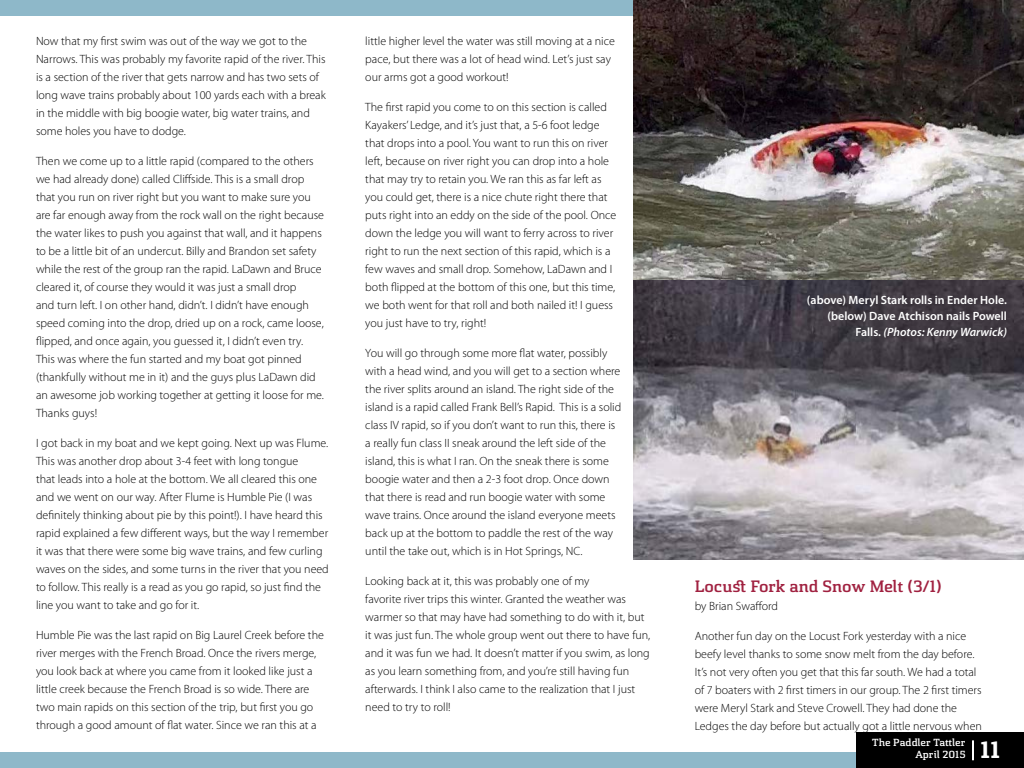
<style>
.page{position:relative;width:1024px;height:768px;background:#fff}
.page>*{position:absolute;margin:0;border:0;box-sizing:border-box;transform-origin:0 0}
.t1{font:700 23px "Chatype";color:#fff}
.t2{font:500 16px "Chatype";color:#a02140}
.t3{font:300 12px/18px "Myriad Pro";color:#000}
.t4{font:600 12px/16px "Myriad Pro";color:#fff;text-align:right}
.t5{font:500 10px/12px "Chatype";color:#fff;text-align:right}
.s1{font-style:italic}
</style>
<div class="page">
<div style="left:0;top:752px;width:1024px;height:16px;background:#8eb8c9"></div>
<div style="left:0;top:0;width:1024px;height:16px;background:#8eb8c9"></div>
<div style="left:856px;top:732px;width:168px;height:36px;background:#000"></div>
<hr style="left:972px;top:740px;width:2px;height:20px;background:#fff">
<img style="left:634px;top:0;width:390px;height:560px">
<p class="t3" style="left:36px;top:32px;width:291px">Now that my first swim was out of the way we got to the Narrows. This was probably my favorite rapid of the river. This is a section of the river that gets narrow and has two sets of long wave trains probably about 100 yards each with a break in the middle with big boogie water, big water trains, and some holes you have to dodge.</p>
<p class="t3" style="left:36px;top:152px;width:290px">Then we come up to a little rapid (compared to the others we had already done) called Cliffside. This is a small drop that you run on river right but you want to make sure you are far enough away from the rock wall on the right because the water likes to push you against that wall, and it happens to be a little bit of an undercut. Billy and Brandon set safety while the rest of the group ran the rapid. LaDawn and Bruce cleared it, of course they would it was just a small drop<br>and turn left. I on other hand, didn’t. I didn’t have enough speed coming into the drop, dried up on a rock, came loose, flipped, and once again, you guessed it, I didn’t even try.<br>This was where the fun started and my boat got pinned (thankfully without me in it) and the guys plus LaDawn did an awesome job working together at getting it loose for me.<br>Thanks guys!</p>
<p class="t3" style="left:36px;top:434px;width:294px">I got back in my boat and we kept going. Next up was Flume.<br>This was another drop about 3-4 feet with long tongue<br>that leads into a hole at the bottom. We all cleared this one and we went on our way. After Flume is Humble Pie (I was definitely thinking about pie by this point!). I have heard this rapid explained a few different ways, but the way I remember it was that there were some big wave trains, and few curling waves on the sides, and some turns in the river that you need to follow. This really is a read as you go rapid, so just find the line you want to take and go for it.</p>
<p class="t3" style="left:36px;top:626px;width:289px">Humble Pie was the last rapid on Big Laurel Creek before the river merges with the French Broad. Once the rivers merge, you look back at where you came from it looked like just a little creek because the French Broad is so wide. There are two main rapids on this section of the trip, but first you go through a good amount of flat water. Since we ran this at a</p>
<p class="t3" style="left:365px;top:32px;width:251px">little higher level the water was still moving at a nice pace, but there was a lot of head wind. Let’s just say our arms got a good workout!</p>
<p class="t3" style="left:365px;top:98px;width:253px">The first rapid you come to on this section is called Kayakers’ Ledge, and it’s just that, a 5-6 foot ledge that drops into a pool. You want to run this on river left, because on river right you can drop into a hole that may try to retain you. We ran this as far left as you could get, there is a nice chute right there that puts right into an eddy on the side of the pool. Once down the ledge you will want to ferry across to river right to run the next section of this rapid, which is a few waves and small drop. Somehow, LaDawn and I both flipped at the bottom of this one, but this time, we both went for that roll and both nailed it! I guess you just have to try, right!</p>
<p class="t3" style="left:365px;top:344px;width:258px">You will go through some more flat water, possibly with a head wind, and you will get to a section where the river splits around an island. The right side of the island is a rapid called Frank Bell’s Rapid. This is a solid class IV rapid, so if you don’t want to run this, there is a really fun class II sneak around the left side of the island, this is what I ran. On the sneak there is some boogie water and then a 2-3 foot drop. Once down that there is read and run boogie water with some wave trains. Once around the island everyone meets back up at the bottom to paddle the rest of the way until the take out, which is in Hot Springs, NC.</p>
<p class="t3" style="left:365px;top:572px;width:287px">Looking back at it, this was probably one of my<br>favorite river trips this winter. Granted the weather was warmer so that may have had something to do with it, but it was just fun. The whole group went out there to have fun, and it was fun we had. It doesn’t matter if you swim, as long as you learn something from, and you’re still having fun afterwards. I think I also came to the realization that I just need to try to roll!</p>
<h2 class="t2" style="left:695px;top:577px;width:249px">Locust Fork and Snow Melt (3/1)</h2>
<p class="t4" style="left:807px;top:292px;width:202px">(above) Meryl Stark rolls in Ender Hole. (below) Dave Atchison nails Powell<br>Falls. <span class="s1">(Photos: Kenny Warwick)</span></p>
<p class="t3" style="left:695px;top:598px;width:85px">by Brian Swafford</p>
<p class="t3" style="left:695px;top:628px;width:289px">Another fun day on the Locust Fork yesterday with a nice beefy level thanks to some snow melt from the day before.<br>It’s not very often you get that this far south. We had a total of 7 boaters with 2 first timers in our group. The 2 first timers were Meryl Stark and Steve Crowell. They had done the Ledges the day before but actually got a little nervous when</p>
<p class="t5" style="left:872px;top:737px;width:95px">The Paddler Tattler<br>April 2015</p>
<h1 class="t1" style="left:980px;top:736px;width:22px">11</h1>
</div>
